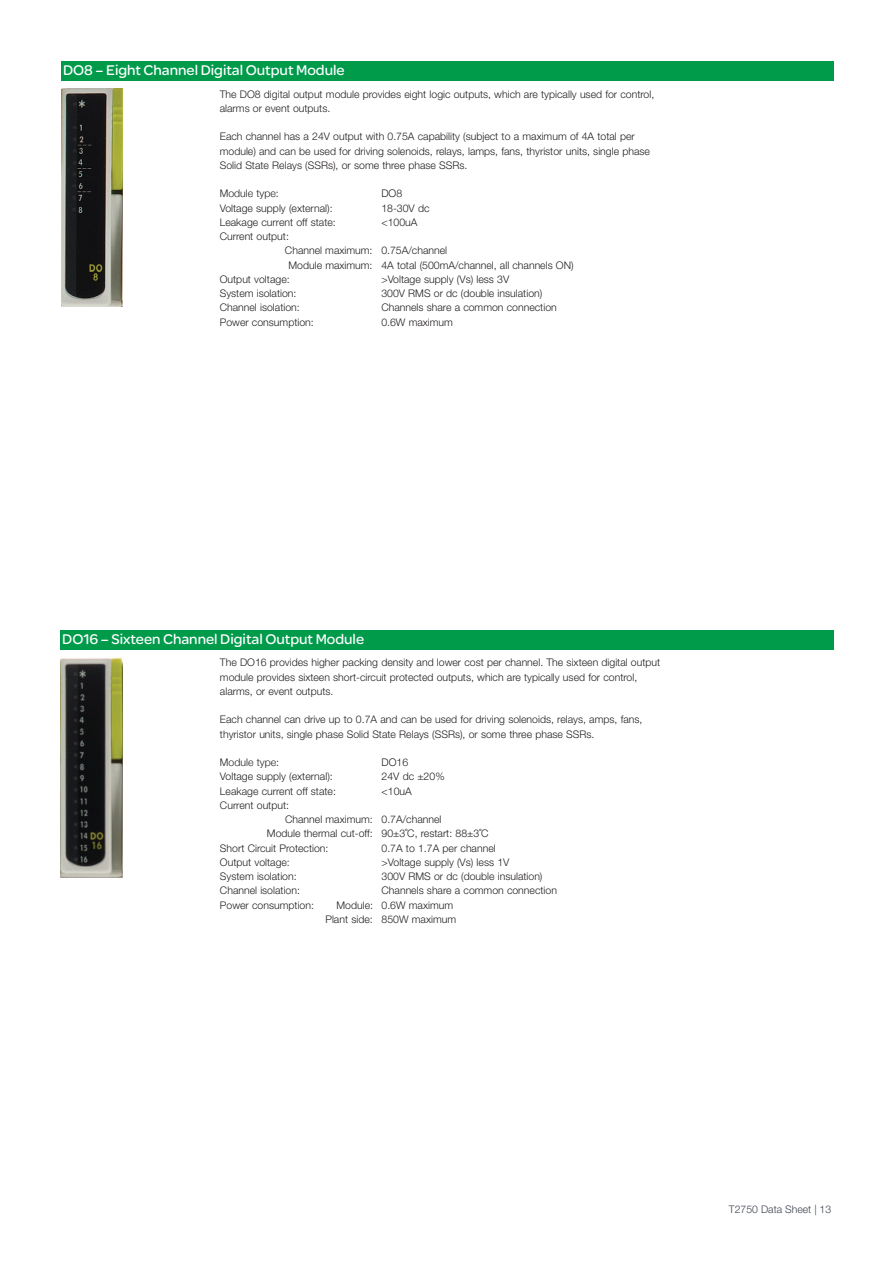
<style>
.page{position:relative;width:893px;height:1263px;background:#fff}
.page>*{position:absolute;margin:0;border:0;box-sizing:border-box;transform-origin:0 0}
.t1{font:15px "SE Optimist";color:#fff}
.t2{font:300 10.5px/14.2px "Helvetica Neue LT Std";color:#231f20}
.t3{font:300 10.5px "Helvetica Neue";color:#231f20}
.t4{font:300 10.5px "Helvetica Neue LT Std";color:#3e444f}
</style>
<div class="page">
<div style="left:62px;top:62px;width:772px;height:19px;background:#009a4b"></div>
<img style="left:62px;top:88px;width:60px;height:218px">
<div style="left:61px;top:630px;width:773px;height:19px;background:#009a4b"></div>
<img style="left:61px;top:657px;width:61px;height:221px">
<h1 class="t1" style="left:63px;top:61px;width:283px">DO8 – Eight Channel Digital Output Module</h1>
<p class="t2" style="left:220px;top:88px;width:436px">The DO8 digital output module provides eight logic outputs, which are typically used for control, alarms or event outputs.</p>
<p class="t2" style="left:220px;top:130px;width:432px">Each channel has a 24V output with 0.75A capability (subject to a maximum of 4A total per module) and can be used for driving solenoids, relays, lamps, fans, thyristor units, single phase<br>Solid State Relays (SSRs), or some three phase SSRs.</p>
<p class="t3" style="left:220px;top:187px;width:61px">Module type:</p>
<p class="t3" style="left:381px;top:187px;width:22px">DO8</p>
<p class="t2" style="left:220px;top:202px;width:114px">Voltage supply (external):</p>
<p class="t2" style="left:381px;top:202px;width:50px">18-30V dc</p>
<p class="t2" style="left:220px;top:216px;width:118px">Leakage current off state:</p>
<p class="t2" style="left:381px;top:216px;width:38px">&lt;100uA</p>
<p class="t2" style="left:220px;top:230px;width:71px">Current output:</p>
<p class="t2" style="left:285px;top:244px;width:164px">Channel maximum: 0.75A/channel</p>
<p class="t2" style="left:288px;top:259px;width:287px">Module maximum: 4A total (500mA/channel, all channels ON)</p>
<p class="t2" style="left:220px;top:273px;width:71px">Output voltage:</p>
<p class="t2" style="left:381px;top:273px;width:129px">&gt;Voltage supply (Vs) less 3V</p>
<p class="t2" style="left:220px;top:287px;width:78px">System isolation:</p>
<p class="t2" style="left:381px;top:287px;width:162px">300V RMS or dc (double insulation)</p>
<p class="t2" style="left:220px;top:301px;width:82px">Channel isolation:</p>
<p class="t2" style="left:381px;top:301px;width:177px">Channels share a common connection</p>
<p class="t2" style="left:220px;top:316px;width:96px">Power consumption:</p>
<p class="t2" style="left:381px;top:316px;width:73px">0.6W maximum</p>
<h1 class="t1" style="left:62px;top:630px;width:303px">DO16 – Sixteen Channel Digital Output Module</h1>
<p class="t2" style="left:220px;top:656px;width:442px">The DO16 provides higher packing density and lower cost per channel. The sixteen digital output module provides sixteen short-circuit protected outputs, which are typically used for control, alarms, or event outputs.</p>
<p class="t2" style="left:220px;top:713px;width:424px">Each channel can drive up to 0.7A and can be used for driving solenoids, relays, amps, fans, thyristor units, single phase Solid State Relays (SSRs), or some three phase SSRs.</p>
<p class="t3" style="left:220px;top:756px;width:61px">Module type:</p>
<p class="t3" style="left:382px;top:756px;width:28px">DO16</p>
<p class="t2" style="left:220px;top:770px;width:114px">Voltage supply (external):</p>
<p class="t2" style="left:382px;top:770px;width:65px">24V dc ±20%</p>
<p class="t2" style="left:220px;top:785px;width:118px">Leakage current off state:</p>
<p class="t2" style="left:382px;top:785px;width:32px">&lt;10uA</p>
<p class="t2" style="left:220px;top:799px;width:71px">Current output:</p>
<p class="t2" style="left:285px;top:813px;width:158px">Channel maximum: 0.7A/channel</p>
<p class="t2" style="left:267px;top:827px;width:223px">Module thermal cut-off: 90±3˚C, restart: 88±3˚C</p>
<p class="t2" style="left:220px;top:842px;width:110px">Short Circuit Protection:</p>
<p class="t2" style="left:382px;top:842px;width:116px">0.7A to 1.7A per channel</p>
<p class="t2" style="left:220px;top:856px;width:71px">Output voltage:</p>
<p class="t2" style="left:382px;top:856px;width:129px">&gt;Voltage supply (Vs) less 1V</p>
<p class="t2" style="left:220px;top:870px;width:78px">System isolation:</p>
<p class="t2" style="left:382px;top:870px;width:162px">300V RMS or dc (double insulation)</p>
<p class="t2" style="left:220px;top:884px;width:82px">Channel isolation:</p>
<p class="t2" style="left:382px;top:884px;width:177px">Channels share a common connection</p>
<p class="t2" style="left:220px;top:899px;width:96px">Power consumption:</p>
<p class="t2" style="left:325px;top:899px;width:132px;text-align:right">Module: 0.6W maximum<br>Plant side: 850W maximum</p>
<p class="t4" style="left:729px;top:1205px;width:104px">T2750 Data Sheet | 13</p>
</div>
